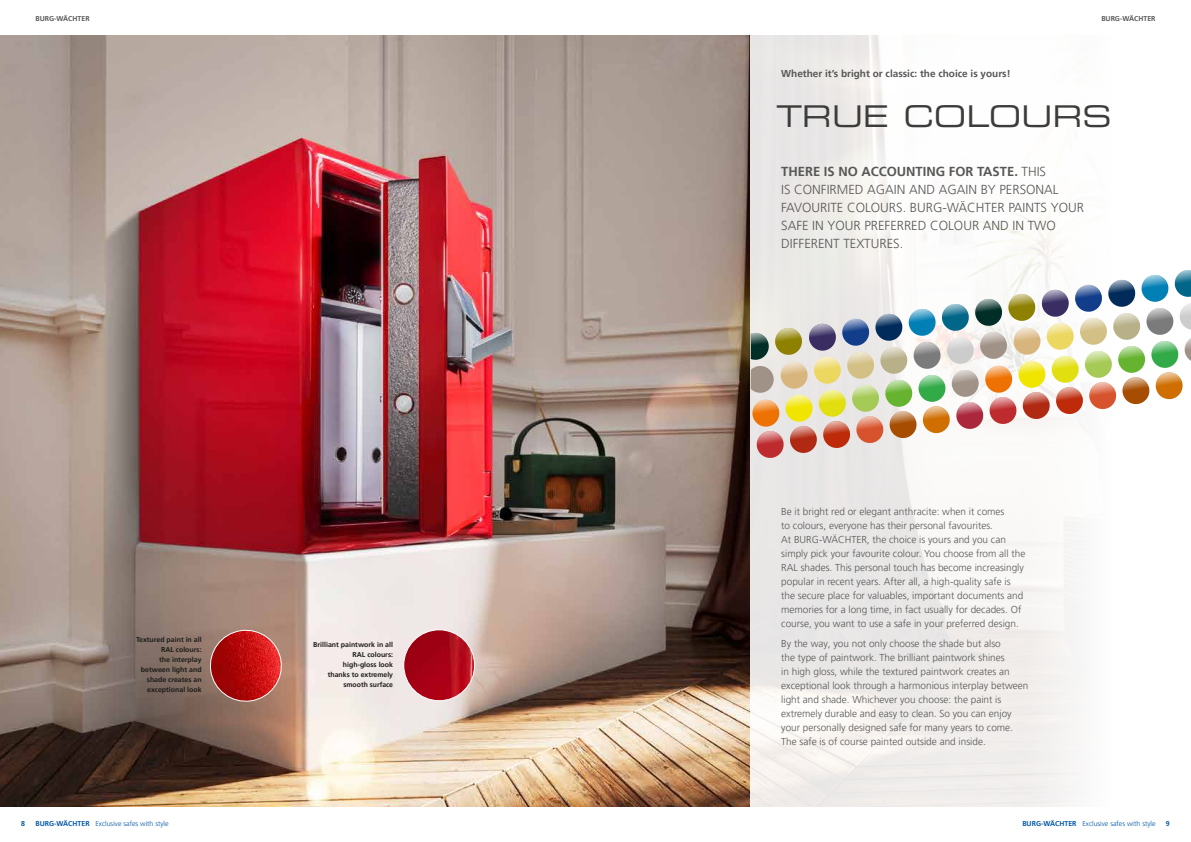
<style>
.page{position:relative;width:1191px;height:842px;background:#fff}
.page>*{position:absolute;margin:0;border:0;box-sizing:border-box;transform-origin:0 0}
.t1{font:30px "Eurostile LT Std Ex 2";color:#3c3c3b}
.t2{font:300 13px/18px "Frutiger LT Pro";color:#575756}
.t3{font:300 10px/14px "Frutiger LT Pro";color:#575756}
.t4{font:700 10px "Frutiger LT Pro";color:#575756}
.t5{font:700 7px/10px "Frutiger LT Pro";color:#1d1d1b;text-align:right}
.t6{font:300 7px "Frutiger LT Pro";color:#0056a4}
.t7{font:700 7px "Frutiger LT Pro";color:#575756}
.t8{font:700 7px "Frutiger LT Pro";color:#0056a4}
.s1{font-weight:700}
</style>
<div class="page">
<img style="left:0;top:36px;width:750px;height:771px">
<svg style="left:208px;top:628px;width:76px;height:76px;background:#b53833"></svg>
<img style="left:404px;top:630px;width:70px;height:71px;border-radius:35px">
<div style="left:404px;top:630px;width:71px;height:71px;border:1px solid #fff;border-radius:50%"></div>
<svg style="left:750px;top:35px;width:329px;height:772px;fill:#f0edeb"></svg>
<img style="left:750px;top:269px;width:441px;height:190px">
<p class="t7" style="left:35px;top:14px;width:56px">BURG-WÄCHTER</p>
<p class="t7" style="left:1101px;top:14px;width:56px">BURG-WÄCHTER</p>
<p class="t4" style="left:781px;top:67px;width:231px">Whether it’s bright or classic: the choice is yours!</p>
<h1 class="t1" style="left:777px;top:96px;width:336px">TRUE COLOURS</h1>
<p class="t5" style="left:136px;top:635px;width:67px">Textured paint in all<br>RAL colours:<br>the interplay between light and shade creates an exceptional look</p>
<p class="t5" style="left:313px;top:640px;width:81px">Brilliant paintwork in all<br>RAL colours:<br>high-gloss look<br>thanks to extremely smooth surface</p>
<h2 class="t2" style="left:781px;top:163px;width:304px"><span class="s1">THERE IS NO ACCOUNTING FOR TASTE.</span> THIS<br>IS CONFIRMED AGAIN AND AGAIN BY PERSONAL FAVOURITE COLOURS. BURG-WÄCHTER PAINTS YOUR SAFE IN YOUR PREFERRED COLOUR AND IN TWO DIFFERENT TEXTURES.</h2>
<p class="t3" style="left:781px;top:505px;width:246px">Be it bright red or elegant anthracite: when it comes<br>to colours, everyone has their personal favourites.<br>At BURG-WÄCHTER, the choice is yours and you can simply pick your favourite colour. You choose from all the RAL shades. This personal touch has become increasingly popular in recent years. After all, a high-quality safe is the secure place for valuables, important documents and memories for a long time, in fact usually for decades. Of course, you want to use a safe in your preferred design.</p>
<p class="t3" style="left:781px;top:637px;width:249px">By the way, you not only choose the shade but also<br>the type of paintwork. The brilliant paintwork shines<br>in high gloss, while the textured paintwork creates an exceptional look through a harmonious interplay between light and shade. Whichever you choose: the paint is extremely durable and easy to clean. So you can enjoy your personally designed safe for many years to come.<br>The safe is of course painted outside and inside.</p>
<p class="t8" style="left:21px;top:820px;width:5px">8</p>
<p class="t6" style="left:35px;top:820px;width:135px"><span class="s1">BURG-WÄCHTER</span> Exclusive safes with style</p>
<p class="t6" style="left:1022px;top:820px;width:135px"><span class="s1">BURG-WÄCHTER</span> Exclusive safes with style</p>
<p class="t8" style="left:1165px;top:820px;width:5px">9</p>
</div>
